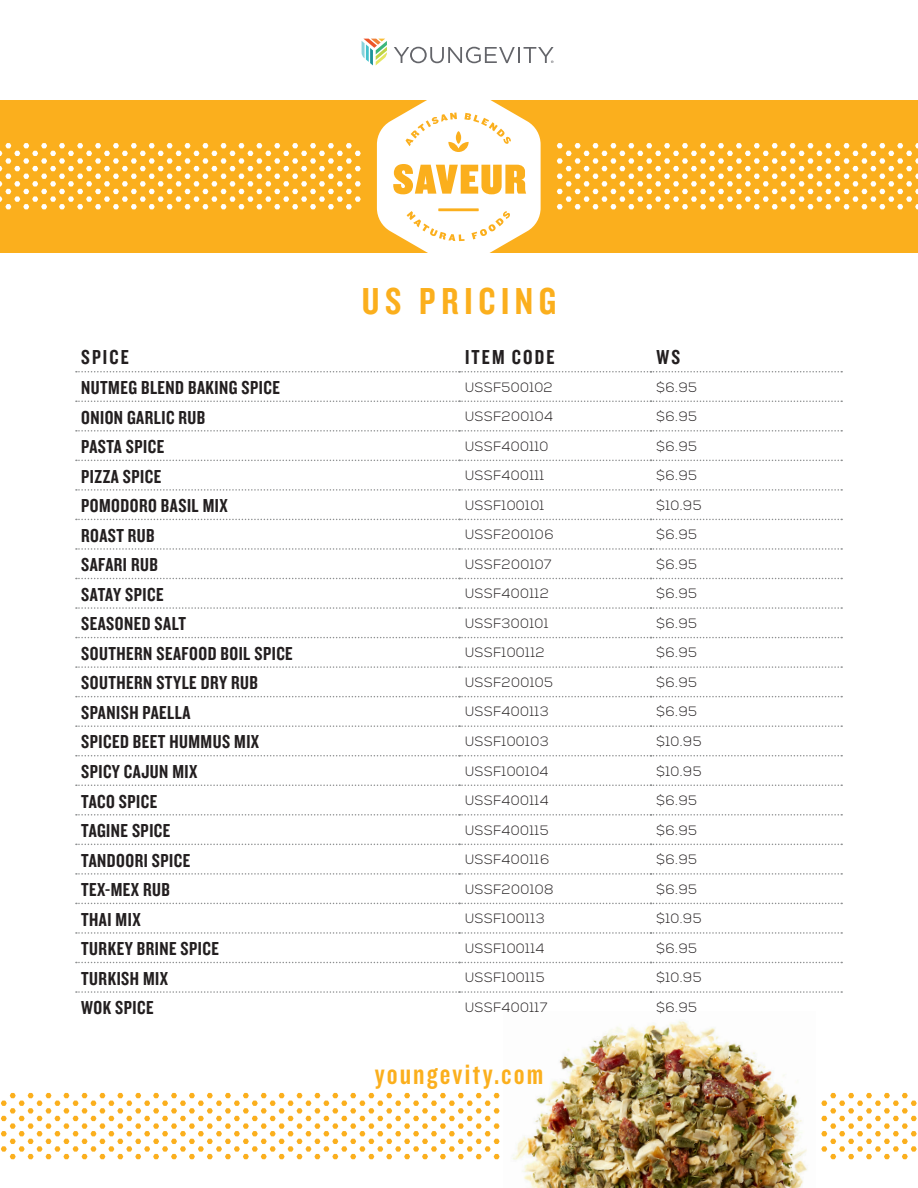
<style>
.page{position:relative;width:918px;height:1188px;background:#fff}
.page>*{position:absolute;margin:0;border:0;box-sizing:border-box;transform-origin:0 0}
.t1{font:39px "Knockout HTF49 Liteweight";letter-spacing:.145em;color:#fbaf1d}
.t2{font:30px "Knockout HTF49 Liteweight";letter-spacing:.07em;color:#fbaf1d}
.t3{font:21px "Knockout HTF49 Liteweight";letter-spacing:.1em;color:#231f20}
.t4{font:19.5px "Knockout HTF49 Liteweight";letter-spacing:.025em;color:#231f20}
.t5{font:300 13.5px "Nexa";letter-spacing:.05em;color:#231f20}
</style>
<div class="page">
<img style="left:512px;top:1020px;width:295px;height:168px">
<svg style="left:362px;top:39px;width:25px;height:26px"></svg>
<svg style="left:394px;top:47px;width:160px;height:16px"></svg>
<div style="left:0;top:100px;width:918px;height:153px;background:#fbaf1d"></div>
<svg style="left:0;top:143px;width:361px;height:66px"></svg>
<svg style="left:557px;top:143px;width:361px;height:66px"></svg>
<svg style="left:377px;top:100px;width:164px;height:153px"></svg>
<svg style="left:0;top:1093px;width:500px;height:66px"></svg>
<svg style="left:821px;top:1093px;width:96px;height:66px"></svg>
<svg style="left:76px;top:371px;width:766px;height:1px"></svg>
<svg style="left:76px;top:401px;width:766px;height:1px"></svg>
<svg style="left:76px;top:430px;width:766px;height:2px"></svg>
<svg style="left:76px;top:460px;width:766px;height:1px"></svg>
<svg style="left:76px;top:489px;width:766px;height:2px"></svg>
<svg style="left:76px;top:519px;width:766px;height:1px"></svg>
<svg style="left:76px;top:548px;width:766px;height:2px"></svg>
<svg style="left:76px;top:578px;width:766px;height:1px"></svg>
<svg style="left:76px;top:607px;width:766px;height:2px"></svg>
<svg style="left:76px;top:637px;width:766px;height:1px"></svg>
<svg style="left:76px;top:666px;width:766px;height:2px"></svg>
<svg style="left:76px;top:696px;width:766px;height:1px"></svg>
<svg style="left:76px;top:725px;width:766px;height:2px"></svg>
<svg style="left:76px;top:755px;width:766px;height:1px"></svg>
<svg style="left:76px;top:785px;width:766px;height:1px"></svg>
<svg style="left:76px;top:814px;width:766px;height:2px"></svg>
<svg style="left:76px;top:844px;width:766px;height:1px"></svg>
<svg style="left:76px;top:873px;width:766px;height:2px"></svg>
<svg style="left:76px;top:903px;width:766px;height:1px"></svg>
<svg style="left:76px;top:932px;width:766px;height:2px"></svg>
<svg style="left:76px;top:962px;width:766px;height:1px"></svg>
<svg style="left:76px;top:991px;width:766px;height:2px"></svg>
<h1 class="t1" style="left:362px;top:281px;width:196px">US PRICING</h1>
<p class="t3" style="left:81px;top:347px;width:49px">SPICE</p>
<p class="t3" style="left:465px;top:347px;width:91px">ITEM CODE</p>
<p class="t3" style="left:656px;top:347px;width:25px">WS</p>
<p class="t4" style="left:81px;top:378px;width:200px">NUTMEG BLEND BAKING SPICE</p>
<p class="t5" style="left:465px;top:379px;width:89px">USSF500102</p>
<p class="t5" style="left:656px;top:379px;width:42px">$6.95</p>
<p class="t4" style="left:81px;top:407px;width:126px">ONION GARLIC RUB</p>
<p class="t5" style="left:465px;top:409px;width:90px">USSF200104</p>
<p class="t5" style="left:656px;top:409px;width:42px">$6.95</p>
<p class="t4" style="left:81px;top:437px;width:85px">PASTA SPICE</p>
<p class="t5" style="left:465px;top:438px;width:85px">USSF400110</p>
<p class="t5" style="left:656px;top:438px;width:42px">$6.95</p>
<p class="t4" style="left:81px;top:466px;width:82px">PIZZA SPICE</p>
<p class="t5" style="left:465px;top:468px;width:81px">USSF400111</p>
<p class="t5" style="left:656px;top:468px;width:42px">$6.95</p>
<p class="t4" style="left:81px;top:496px;width:148px">POMODORO BASIL MIX</p>
<p class="t5" style="left:465px;top:497px;width:81px">USSF100101</p>
<p class="t5" style="left:656px;top:497px;width:47px">$10.95</p>
<p class="t4" style="left:81px;top:525px;width:75px">ROAST RUB</p>
<p class="t5" style="left:465px;top:527px;width:90px">USSF200106</p>
<p class="t5" style="left:656px;top:527px;width:42px">$6.95</p>
<p class="t4" style="left:81px;top:555px;width:78px">SAFARI RUB</p>
<p class="t5" style="left:465px;top:556px;width:88px">USSF200107</p>
<p class="t5" style="left:656px;top:556px;width:42px">$6.95</p>
<p class="t4" style="left:81px;top:584px;width:84px">SATAY SPICE</p>
<p class="t5" style="left:465px;top:586px;width:86px">USSF400112</p>
<p class="t5" style="left:656px;top:586px;width:42px">$6.95</p>
<p class="t4" style="left:81px;top:614px;width:107px">SEASONED SALT</p>
<p class="t5" style="left:465px;top:615px;width:85px">USSF300101</p>
<p class="t5" style="left:656px;top:615px;width:42px">$6.95</p>
<p class="t4" style="left:81px;top:643px;width:213px">SOUTHERN SEAFOOD BOIL SPICE</p>
<p class="t5" style="left:465px;top:645px;width:81px">USSF100112</p>
<p class="t5" style="left:656px;top:645px;width:42px">$6.95</p>
<p class="t4" style="left:81px;top:673px;width:178px">SOUTHERN STYLE DRY RUB</p>
<p class="t5" style="left:465px;top:675px;width:90px">USSF200105</p>
<p class="t5" style="left:656px;top:675px;width:42px">$6.95</p>
<p class="t4" style="left:81px;top:703px;width:111px">SPANISH PAELLA</p>
<p class="t5" style="left:465px;top:704px;width:85px">USSF400113</p>
<p class="t5" style="left:656px;top:704px;width:42px">$6.95</p>
<p class="t4" style="left:81px;top:732px;width:180px">SPICED BEET HUMMUS MIX</p>
<p class="t5" style="left:465px;top:734px;width:85px">USSF100103</p>
<p class="t5" style="left:656px;top:734px;width:47px">$10.95</p>
<p class="t4" style="left:81px;top:762px;width:118px">SPICY CAJUN MIX</p>
<p class="t5" style="left:465px;top:763px;width:85px">USSF100104</p>
<p class="t5" style="left:656px;top:763px;width:47px">$10.95</p>
<p class="t4" style="left:81px;top:791px;width:78px">TACO SPICE</p>
<p class="t5" style="left:465px;top:793px;width:85px">USSF400114</p>
<p class="t5" style="left:656px;top:793px;width:42px">$6.95</p>
<p class="t4" style="left:81px;top:821px;width:91px">TAGINE SPICE</p>
<p class="t5" style="left:465px;top:822px;width:85px">USSF400115</p>
<p class="t5" style="left:656px;top:822px;width:42px">$6.95</p>
<p class="t4" style="left:81px;top:850px;width:111px">TANDOORI SPICE</p>
<p class="t5" style="left:465px;top:852px;width:86px">USSF400116</p>
<p class="t5" style="left:656px;top:852px;width:42px">$6.95</p>
<p class="t4" style="left:81px;top:880px;width:90px">TEX-MEX RUB</p>
<p class="t5" style="left:465px;top:881px;width:90px">USSF200108</p>
<p class="t5" style="left:656px;top:881px;width:42px">$6.95</p>
<p class="t4" style="left:81px;top:909px;width:61px">THAI MIX</p>
<p class="t5" style="left:465px;top:911px;width:81px">USSF100113</p>
<p class="t5" style="left:656px;top:911px;width:47px">$10.95</p>
<p class="t4" style="left:81px;top:939px;width:139px">TURKEY BRINE SPICE</p>
<p class="t5" style="left:465px;top:940px;width:81px">USSF100114</p>
<p class="t5" style="left:656px;top:940px;width:42px">$6.95</p>
<p class="t4" style="left:81px;top:968px;width:89px">TURKISH MIX</p>
<p class="t5" style="left:465px;top:970px;width:81px">USSF100115</p>
<p class="t5" style="left:656px;top:970px;width:47px">$10.95</p>
<p class="t4" style="left:81px;top:998px;width:74px">WOK SPICE</p>
<p class="t5" style="left:465px;top:999px;width:84px">USSF400117</p>
<p class="t5" style="left:656px;top:999px;width:42px">$6.95</p>
<h2 class="t2" style="left:375px;top:1058px;width:170px">youngevity.com</h2>
</div>
